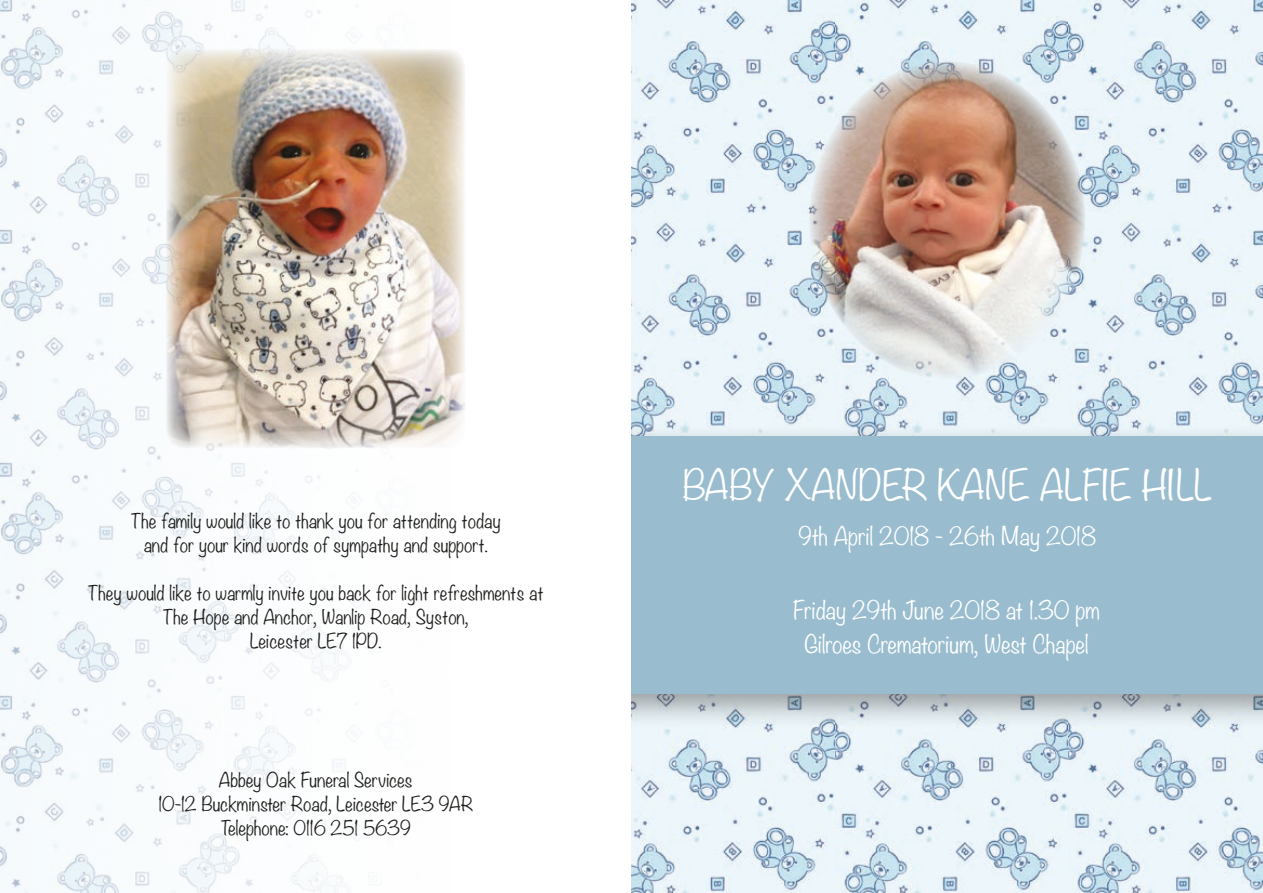
<style>
.page{position:relative;width:1263px;height:893px;background:#fff}
.page>*{position:absolute;margin:0;border:0;box-sizing:border-box;transform-origin:0 0}
.t1{font:300 37.5px "Noteworthy";color:#fff}
.t2{font:300 22.5px/34.5px "Noteworthy";color:#fff;text-align:center}
.t3{font:300 18px/24px "Noteworthy";color:#1d1d1b;text-align:center}
</style>
<div class="page">
<img style="left:631px;top:0;width:632px;height:893px">
<div style="left:631px;top:424px;width:632px;height:305px;background:#1d1d1b;opacity:.4"></div>
<div style="left:631px;top:436px;width:632px;height:257px;background:#99bdcf"></div>
<img style="left:0;top:0;width:356px;height:893px">
<img style="left:631px;top:91px;width:632px;height:3px">
<img style="left:836px;top:0;width:1px;height:61px">
<img style="left:166px;top:49px;width:299px;height:399px">
<img style="left:809px;top:61px;width:276px;height:318px">
<p class="t3" style="left:131px;top:508px;width:371px">The family would like to thank you for attending today and for your kind words of sympathy and support.</p>
<p class="t3" style="left:88px;top:580px;width:457px">They would like to warmly invite you back for light refreshments at<br>The Hope and Anchor, Wanlip Road, Syston,<br>Leicester LE7 1PD.</p>
<p class="t3" style="left:158px;top:767px;width:316px">Abbey Oak Funeral Services<br>10-12 Buckminster Road, Leicester LE3 9AR<br>Telephone: 0116 251 5639</p>
<h1 class="t1" style="left:682px;top:452px;width:531px">BABY XANDER KANE ALFIE HILL</h1>
<p class="t2" style="left:798px;top:518px;width:299px">9th April 2018 - 26th May 2018</p>
<p class="t2" style="left:793px;top:592px;width:308px">Friday 29th June 2018 at 1.30 pm<br>Gilroes Crematorium, West Chapel</p>
</div>
